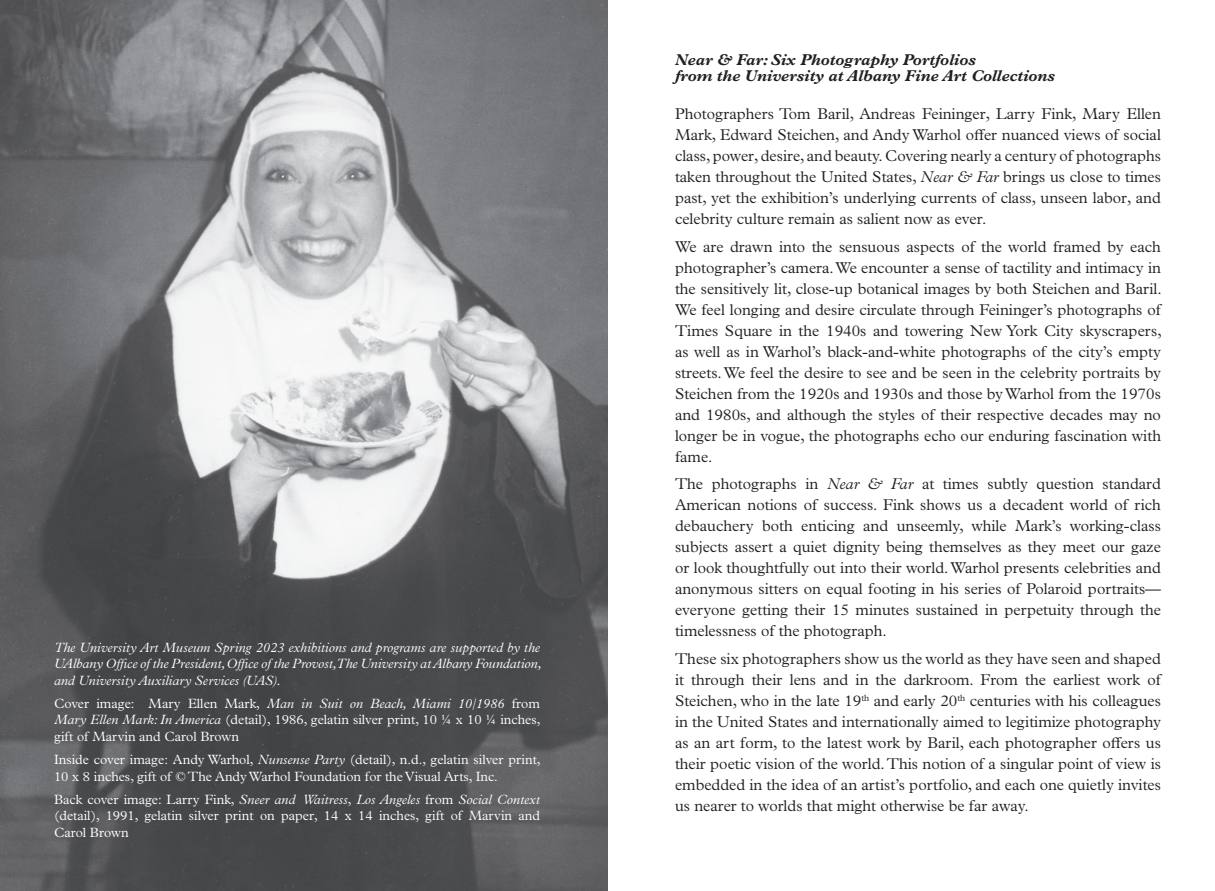
<style>
.page{position:relative;width:1215px;height:891px;background:#fff}
.page>*{position:absolute;margin:0;border:0;box-sizing:border-box;transform-origin:0 0}
.t1{font:300 15.75px/21px "Plantin MT Pro";color:#231f20;text-align:justify}
.t2{font:italic 700 15.75px/16.5px "Plantin MT Pro";color:#231f20}
.t3{font:300 13.5px/16.5px "Plantin MT Pro";color:#fff;text-align:justify}
.t4{font:italic 300 13.5px/16.5px "Plantin MT Pro";color:#fff;text-align:justify}
.s1{font-style:italic}
</style>
<div class="page">
<img style="left:0;top:0;width:608px;height:891px">
<p class="t4" style="left:54px;top:639px;width:489px">The University Art Museum Spring 2023 exhibitions and programs are supported by the UAlbany Office of the President, Office of the Provost,The University at Albany Foundation, and University Auxiliary Services (UAS).</p>
<p class="t3" style="left:54px;top:695px;width:488px">Cover image: Mary Ellen Mark, <span class="s1">Man in Suit on Beach, Miami 10/1986</span> from <span class="s1">Mary Ellen Mark: In America</span> (detail), 1986, gelatin silver print, 10 1/4 x 10 1/4 inches, gift of Marvin and Carol Brown</p>
<p class="t3" style="left:54px;top:752px;width:488px">Inside cover image: Andy Warhol, <span class="s1">Nunsense Party</span> (detail), n.d., gelatin silver print,<br>10 x 8 inches, gift of © The Andy Warhol Foundation for the Visual Arts, Inc.</p>
<p class="t3" style="left:54px;top:791px;width:488px">Back cover image: Larry Fink, <span class="s1">Sneer and Waitress</span>, <span class="s1">Los Angeles</span> from <span class="s1">Social Context </span>(detail), 1991, gelatin silver print on paper, 14 x 14 inches, gift of Marvin and Carol Brown</p>
<p class="t2" style="left:675px;top:51px;width:382px">Near &amp; Far: Six Photography Portfolios<br>from the University at Albany Fine Art Collections</p>
<p class="t1" style="left:675px;top:103px;width:488px">Photographers Tom Baril, Andreas Feininger, Larry Fink, Mary Ellen Mark, Edward Steichen, and Andy Warhol offer nuanced views of social class, power, desire, and beauty. Covering nearly a century of photographs taken throughout the United States, <span class="s1">Near &amp; Far</span> brings us close to times past, yet the exhibition’s underlying currents of class, unseen labor, and celebrity culture remain as salient now as ever.</p>
<p class="t1" style="left:675px;top:236px;width:488px">We are drawn into the sensuous aspects of the world framed by each photographer’s camera. We encounter a sense of tactility and intimacy in the sensitively lit, close-up botanical images by both Steichen and Baril.<br>We feel longing and desire circulate through Feininger’s photographs of Times Square in the 1940s and towering New York City skyscrapers, as well as in Warhol’s black-and-white photographs of the city’s empty streets. We feel the desire to see and be seen in the celebrity portraits by Steichen from the 1920s and 1930s and those by Warhol from the 1970s and 1980s, and although the styles of their respective decades may no longer be in vogue, the photographs echo our enduring fascination with fame.</p>
<p class="t1" style="left:675px;top:474px;width:488px">The photographs in <span class="s1">Near &amp; Far</span> at times subtly question standard American notions of success. Fink shows us a decadent world of rich debauchery both enticing and unseemly, while Mark’s working-class subjects assert a quiet dignity being themselves as they meet our gaze or look thoughtfully out into their world. Warhol presents celebrities and anonymous sitters on equal footing in his series of Polaroid portraits— everyone getting their 15 minutes sustained in perpetuity through the timelessness of the photograph.</p>
<p class="t1" style="left:675px;top:648px;width:488px">These six photographers show us the world as they have seen and shaped it through their lens and in the darkroom. From the earliest work of Steichen, who in the late 19<sup>th</sup> and early 20<sup>th</sup> centuries with his colleagues in the United States and internationally aimed to legitimize photography as an art form, to the latest work by Baril, each photographer offers us their poetic vision of the world. This notion of a singular point of view is embedded in the idea of an artist’s portfolio, and each one quietly invites us nearer to worlds that might otherwise be far away.</p>
</div>
